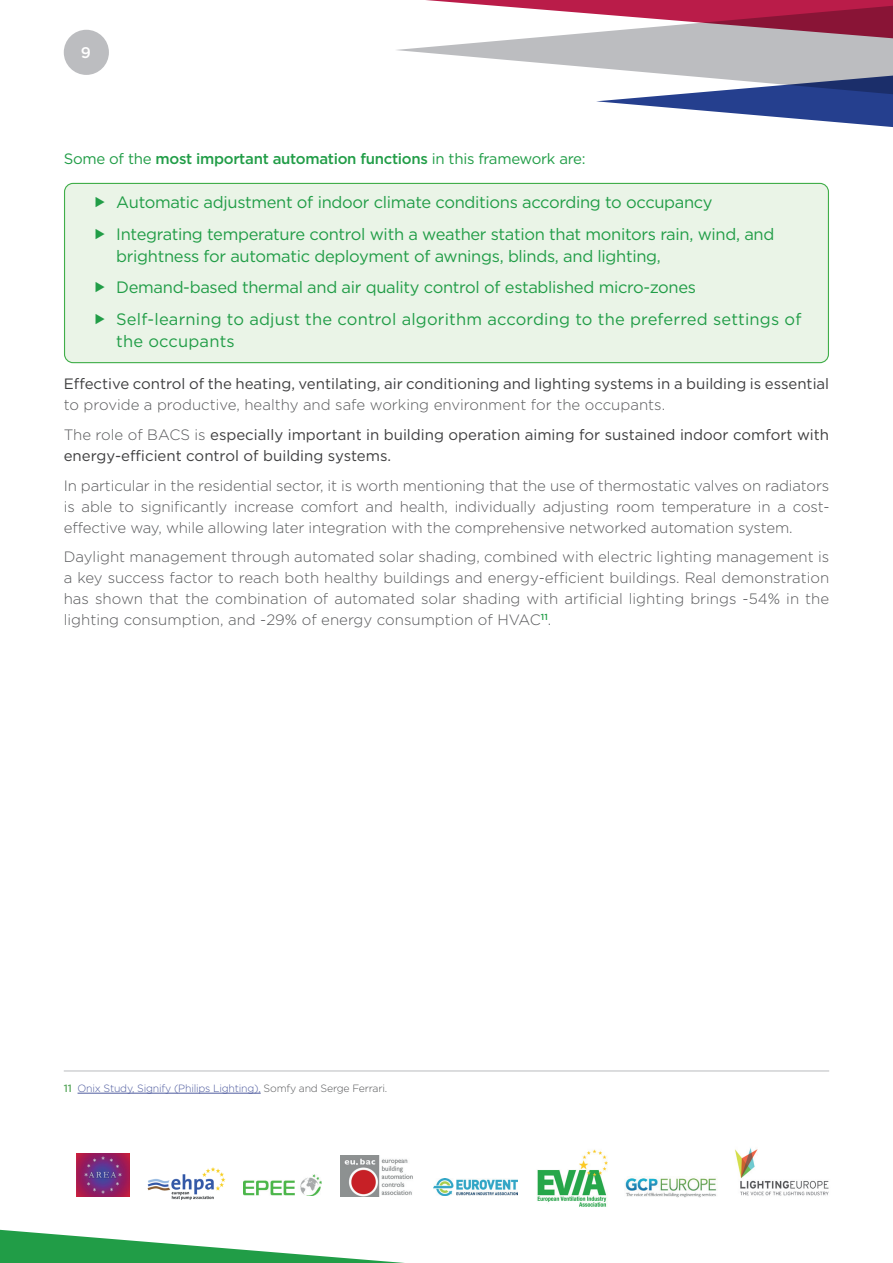
<style>
.page{position:relative;width:893px;height:1263px;background:#fff}
.page>*{position:absolute;margin:0;border:0;box-sizing:border-box;transform-origin:0 0}
.t1{font:16.5px/31.2px "Gotham";letter-spacing:-.02em;color:#219d47}
.t2{font:16.5px "Gotham";letter-spacing:.01em;color:#219d47}
.t3{font:500 15.45px "Gotham";color:#fff}
.t4{font:300 15px/21px "Gotham";color:#57585a;text-align:justify}
.t5{font:15px "Gotham";color:#3e3e3f}
.t6{font:500 15px "Gotham";letter-spacing:-.02em;color:#219d47}
.t7{font:300 10.5px "Gotham";letter-spacing:-.02em;color:#4d5a9e}
.s1{font-weight:400}
.s2{font-weight:400;color:#3e3e3f}
.s3{font-weight:500;color:#5faa63}
.s4{color:#57585a}
</style>
<div class="page">
<div style="left:65px;top:183px;width:763px;height:180px;background:#eaf4e7;border-radius:9px"></div>
<div style="left:64px;top:183px;width:765px;height:180px;border:1px solid #40ae49;border-radius:9px"></div>
<div style="left:64px;top:30px;width:45px;height:45px;background:#bcbdc0;border-radius:50%"></div>
<svg style="left:0;top:1230px;width:404px;height:33px"></svg>
<svg style="left:596px;top:101px;width:297px;height:26px"></svg>
<svg style="left:397px;top:0;width:496px;height:101px"></svg>
<hr style="left:78px;top:1093px;width:183px;height:1px;background:#4d5a9e">
<hr style="left:64px;top:1070px;width:765px;height:2px;background:#d1d2d4">
<img style="left:76px;top:1153px;width:54px;height:44px">
<img style="left:147px;top:1167px;width:79px;height:33px">
<img style="left:243px;top:1175px;width:79px;height:21px">
<img style="left:341px;top:1155px;width:72px;height:42px">
<img style="left:433px;top:1178px;width:84px;height:17px">
<img style="left:537px;top:1149px;width:71px;height:58px">
<img style="left:625px;top:1178px;width:92px;height:19px">
<img style="left:735px;top:1148px;width:94px;height:48px">
<p class="t3" style="left:81px;top:42px;width:12px">9</p>
<p class="t6" style="left:64px;top:149px;width:523px"><span class="s1">Some of the</span> most important automation functions <span class="s1">in this framework are:</span></p>
<p class="t1" style="left:116px;top:187px;width:660px">Automatic adjustment of indoor climate conditions according to occupancy<br>Integrating temperature control with a weather station that monitors rain, wind, and</p>
<p class="t1" style="left:116px;top:241px;width:687px">brightness for automatic deployment of awnings, blinds, and lighting,<br>Demand-based thermal and air quality control of established micro-zones<br>Self-learning to adjust the control algorithm according to the preferred settings of</p>
<p class="t2" style="left:116px;top:331px;width:120px">the occupants</p>
<p class="t5" style="left:64px;top:375px;width:767px">Effective control of the heating, ventilating, air conditioning and lighting systems in a building is essential</p>
<p class="t4" style="left:64px;top:390px;width:767px;line-height:29.5px">to provide a productive, healthy and safe working environment for the occupants.<br>The role of BACS is <span class="s2">especially important in building operation aiming for sustained indoor comfort with</span></p>
<p class="t5" style="left:64px;top:447px;width:329px">energy-efficient control of building systems.</p>
<p class="t4" style="left:64px;top:475px;width:767px">In particular in the residential sector, it is worth mentioning that the use of thermostatic valves on radiators is able to significantly increase comfort and health, individually adjusting room temperature in a cost&shy;effective way, while allowing later integration with the comprehensive networked automation system.</p>
<p class="t4" style="left:64px;top:546px;width:767px">Daylight management through automated solar shading, combined with electric lighting management is a key success factor to reach both healthy buildings and energy-efficient buildings. Real demonstration has shown that the combination of automated solar shading with artificial lighting brings -54% in the lighting consumption, and -29% of energy consumption of HVAC<sup>11</sup>.</p>
<p class="t7" style="left:64px;top:1082px;width:325px"><span class="s3">11</span> Onix Study, Signify (Philips Lighting), <span class="s4">Somfy and Serge Ferrari.</span></p>
</div>
